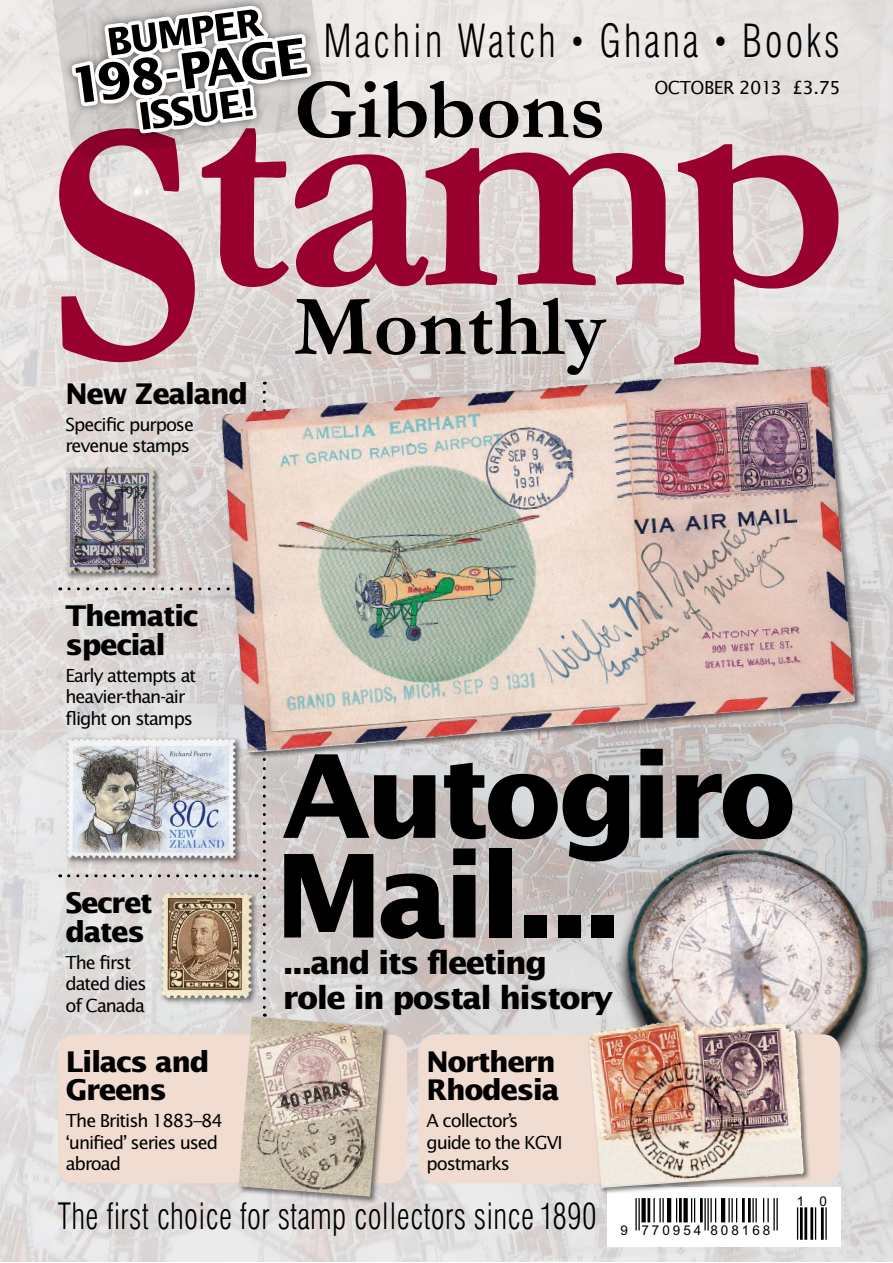
<style>
.page{position:relative;width:893px;height:1263px;background:#fff}
.page>*{position:absolute;margin:0;border:0;box-sizing:border-box;transform-origin:0 0}
.t1{font:700 318px "Garamond";color:#98002e}
.t2{font:700 115.5px "Lucida Sans Std";letter-spacing:-.05em;color:#000}
.t3{font:700 87px "Garamond";color:#000}
.t4{font:300 condensed 44.85px "Swiss 721 BT";letter-spacing:.08em;color:#000;scale:.87 1}
.t5{font:300 condensed 35.7px "Swiss 721 BT";letter-spacing:.01em;color:#000;scale:.87 1}
.t6{font:700 31.35px/34.2px "Lucida Sans Std";letter-spacing:-.05em;color:#000}
.t7{font:700 28.5px/28.5px "Lucida Sans Std";letter-spacing:-.05em;color:#000}
.t8{font:18px/21.6px "Lucida Sans Std";letter-spacing:-.06em;color:#000}
.t9{font:18px "Lucida Sans Std";letter-spacing:-.03em;color:#000}
.t10{font:13.5px "Arial";letter-spacing:.22em;color:#000}
.s1{font-weight:900;font-stretch:normal}
.s2{font-size:356.1px}
</style>
<div class="page">
<img style="left:0;top:0;width:893px;height:1262px">
<div style="left:607px;top:1187px;width:233px;height:60px;background:#fff"></div>
<hr style="left:635px;top:1198px;width:2px;height:32px;background:#000">
<hr style="left:638px;top:1198px;width:2px;height:32px;background:#000">
<div style="left:641px;top:1198px;width:5px;height:24px;background:#000"></div>
<hr style="left:647px;top:1198px;width:3px;height:24px;background:#000">
<hr style="left:653px;top:1198px;width:2px;height:24px;background:#000">
<hr style="left:659px;top:1198px;width:2px;height:24px;background:#000">
<hr style="left:662px;top:1198px;width:2px;height:24px;background:#000">
<hr style="left:667px;top:1198px;width:4px;height:24px;background:#000">
<svg style="left:676px;top:1198px;width:1px;height:24px"></svg>
<hr style="left:679px;top:1198px;width:3px;height:24px;background:#000">
<div style="left:683px;top:1198px;width:5px;height:24px;background:#000"></div>
<svg style="left:691px;top:1198px;width:4px;height:24px"></svg>
<hr style="left:700px;top:1198px;width:3px;height:24px;background:#000">
<hr style="left:704px;top:1198px;width:2px;height:32px;background:#000">
<hr style="left:707px;top:1198px;width:2px;height:32px;background:#000">
<hr style="left:710px;top:1198px;width:2px;height:24px;background:#000">
<svg style="left:715px;top:1198px;width:1px;height:24px"></svg>
<hr style="left:721px;top:1198px;width:4px;height:24px;background:#000">
<hr style="left:728px;top:1198px;width:2px;height:24px;background:#000">
<hr style="left:731px;top:1198px;width:2px;height:24px;background:#000">
<svg style="left:736px;top:1198px;width:1px;height:24px"></svg>
<hr style="left:742px;top:1198px;width:3px;height:24px;background:#000">
<hr style="left:748px;top:1198px;width:3px;height:24px;background:#000">
<hr style="left:752px;top:1198px;width:2px;height:24px;background:#000">
<hr style="left:755px;top:1198px;width:2px;height:24px;background:#000">
<svg style="left:763px;top:1198px;width:1px;height:24px"></svg>
<hr style="left:767px;top:1198px;width:2px;height:24px;background:#000">
<hr style="left:773px;top:1198px;width:2px;height:32px;background:#000">
<hr style="left:776px;top:1198px;width:2px;height:32px;background:#000">
<hr style="left:797px;top:1207px;width:1px;height:33px;background:#000">
<hr style="left:800px;top:1207px;width:3px;height:33px;background:#000">
<hr style="left:804px;top:1207px;width:3px;height:33px;background:#000">
<hr style="left:810px;top:1207px;width:3px;height:33px;background:#000">
<hr style="left:815px;top:1207px;width:1px;height:33px;background:#000">
<hr style="left:821px;top:1207px;width:3px;height:33px;background:#000">
<hr style="left:825px;top:1207px;width:2px;height:33px;background:#000">
<svg style="left:263px;top:759px;width:3px;height:256px"></svg>
<div style="left:418px;top:1034px;width:422px;height:149px;background:#f0dcd0;border-radius:18px"></div>
<div style="left:58px;top:1034px;width:349px;height:149px;background:#f0dcd0;border-radius:18px"></div>
<div style="left:237px;top:1015px;width:153px;height:188px;background:#000;opacity:.5"></div>
<img style="left:239px;top:1017px;width:144px;height:179px">
<div style="left:587px;top:1018px;width:224px;height:177px;background:#000;opacity:.5"></div>
<img style="left:590px;top:1021px;width:86px;height:16px">
<svg style="left:69px;top:587px;width:151px;height:3px"></svg>
<svg style="left:69px;top:874px;width:188px;height:3px"></svg>
<div style="left:64px;top:735px;width:179px;height:131px;background:#000;opacity:.5"></div>
<img style="left:170px;top:737px;width:38px;height:3px">
<div style="left:220px;top:364px;width:642px;height:395px;background:#000;opacity:.5"></div>
<img style="left:704px;top:366px;width:117px;height:9px">
<div style="left:64px;top:465px;width:98px;height:115px;background:#000;opacity:.5"></div>
<img style="left:66px;top:467px;width:85px;height:95px">
<div style="left:159px;top:889px;width:100px;height:116px;background:#000;opacity:.5"></div>
<img style="left:161px;top:891px;width:20px;height:17px">
<svg style="left:48px;top:0;width:280px;height:159px"></svg>
<h3 class="t4" style="left:324px;top:14px;width:594px">Machin Watch <span class="s1">·</span> Ghana <span class="s1">·</span> Books</h3>
<h3 class="t3" style="left:294px;top:51px;width:313px">Gibbons</h3>
<p class="t9" style="left:654px;top:77px;width:188px">OCTOBER 2013 £3.75</p>
<h1 class="t1" style="left:43px;top:-30px;width:808px"><span class="s2">S</span>tamp</h1>
<h3 class="t3" style="left:293px;top:268px;width:314px">Monthly</h3>
<h3 class="t7" style="left:66px;top:380px;width:184px">New Zealand</h3>
<p class="t8" style="left:66px;top:414px;width:130px">Specific purpose revenue stamps</p>
<h3 class="t7" style="left:66px;top:602px;width:134px">Thematic special</h3>
<p class="t8" style="left:66px;top:665px;width:132px">Early attempts at heavier-than-air flight on stamps</p>
<h3 class="t7" style="left:66px;top:889px;width:89px">Secret dates</h3>
<p class="t8" style="left:66px;top:952px;width:83px">The first dated dies of Canada</p>
<h3 class="t7" style="left:66px;top:1048px;width:145px">Lilacs and<br>Greens</h3>
<p class="t8" style="left:66px;top:1110px;width:159px">The British 1883–84 ‘unified’ series used abroad</p>
<h2 class="t2" style="left:282px;top:731px;width:517px">Autogiro</h2>
<h2 class="t2" style="left:275px;top:831px;width:350px">Mail...</h2>
<h3 class="t6" style="left:283px;top:947px;width:332px">...and its fleeting role in postal history</h3>
<h3 class="t7" style="left:427px;top:1048px;width:135px">Northern<br>Rhodesia</h3>
<p class="t8" style="left:427px;top:1110px;width:138px">A collector’s guide to the KGVI postmarks</p>
<h3 class="t5" style="left:58px;top:1195px;width:621px">The first choice for stamp collectors since 1890</h3>
<p class="t10" style="left:620px;top:1221px;width:152px">9 770954 808168</p>
<p class="t10" style="left:797px;top:1192px;width:31px">1 0</p>
</div>
